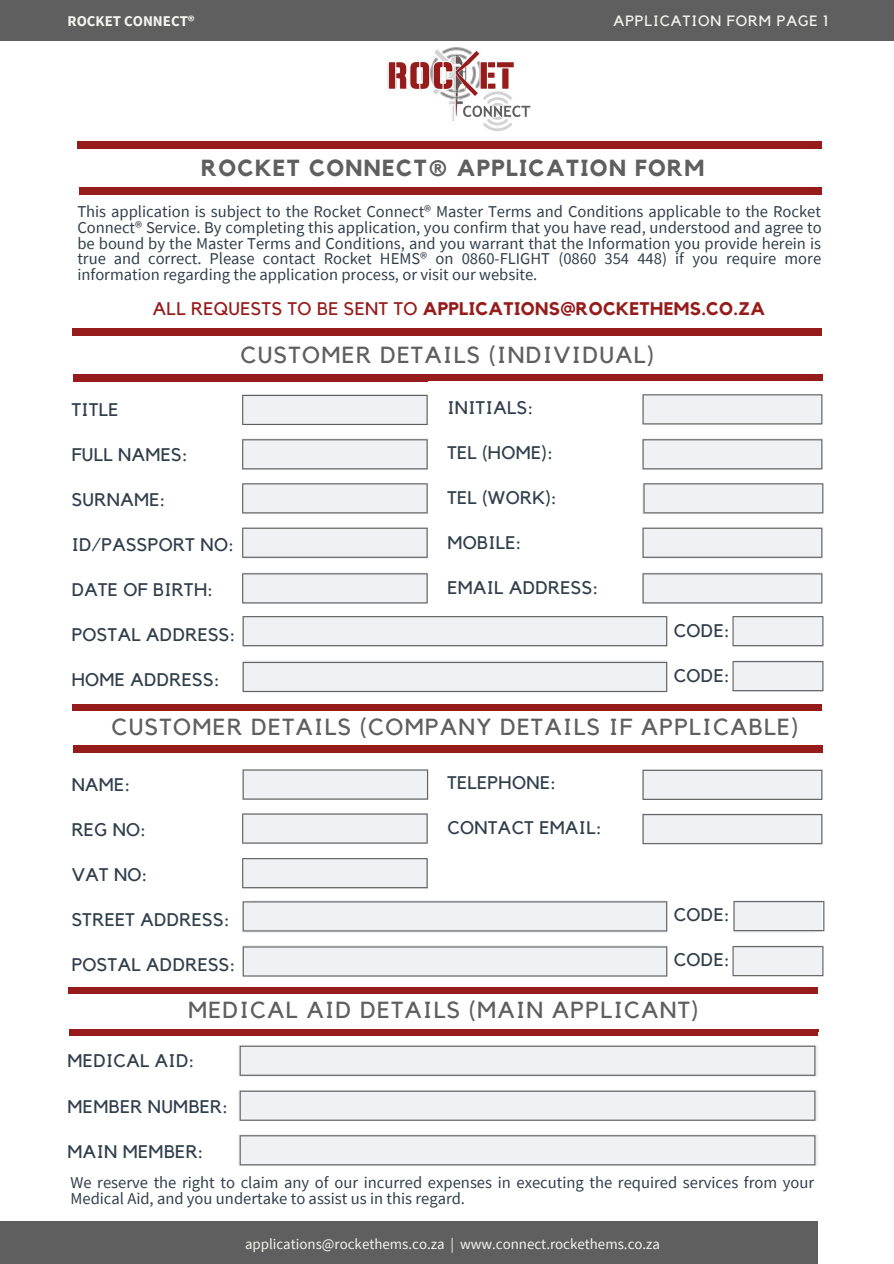
<style>
.page{position:relative;width:894px;height:1264px;background:#fff}
.page>*{position:absolute;margin:0;border:0;box-sizing:border-box;transform-origin:0 0}
.t1{font:23.25px "Kollektif";letter-spacing:.06em;color:#5f5f5f}
.t2{font:700 23.25px "Kollektif";letter-spacing:.06em;color:#5f5f5f}
.t3{font:18.15px "Kollektif";letter-spacing:.02em;color:#313f4c}
.t4{font:700 18.15px "Kollektif";letter-spacing:.02em;color:#961c1c}
.t5{font:16.5px/15.8px "Source Sans Pro";color:#313f4c;text-align:justify}
.t6{font:14.85px "Source Sans Pro";color:#f4f5ef}
.t7{font:14.85px "Kollektif";letter-spacing:.06em;color:#f4f5ef}
.t8{font:700 14.85px "Source Sans Pro";color:#f4f5ef}
.s1{font-weight:400}
</style>
<div class="page">
<div style="left:0;top:0;width:893px;height:40px;background:#5f5f5f"></div>
<div style="left:77px;top:141px;width:749px;height:7px;background:#961c1c"></div>
<div style="left:79px;top:188px;width:749px;height:7px;background:#961c1c"></div>
<div style="left:72px;top:328px;width:749px;height:7px;background:#961c1c"></div>
<div style="left:73px;top:374px;width:749px;height:7px;background:#961c1c"></div>
<div style="left:0;top:1221px;width:893px;height:42px;background:#5f5f5f"></div>
<div style="left:642px;top:438px;width:251px;height:31px;background:#eff1f4"></div>
<div style="left:642px;top:572px;width:251px;height:31px;background:#eff1f4"></div>
<div style="left:821px;top:381px;width:72px;height:235px;background:#fff"></div>
<div style="left:249px;top:660px;width:572px;height:31px;background:#dfe1e4"></div>
<div style="left:667px;top:612px;width:66px;height:99px;background:#fff"></div>
<svg style="left:242px;top:931px;width:572px;height:1px"></svg>
<div style="left:72px;top:704px;width:749px;height:7px;background:#961c1c"></div>
<div style="left:73px;top:745px;width:749px;height:7px;background:#961c1c"></div>
<div style="left:642px;top:813px;width:251px;height:30px;background:#eff1f4"></div>
<div style="left:821px;top:756px;width:72px;height:235px;background:#fff"></div>
<div style="left:249px;top:900px;width:572px;height:31px;background:#eff1f4"></div>
<div style="left:249px;top:945px;width:572px;height:30px;background:#eff1f4"></div>
<div style="left:667px;top:888px;width:66px;height:99px;background:#fff"></div>
<div style="left:822px;top:74px;width:71px;height:235px;background:#fff"></div>
<img style="left:387px;top:47px;width:144px;height:84px">
<svg style="left:238px;top:1045px;width:400px;height:31px"></svg>
<div style="left:238px;top:1134px;width:572px;height:30px;background:#eff1f4"></div>
<div style="left:68px;top:987px;width:749px;height:6px;background:#961c1c"></div>
<div style="left:69px;top:1029px;width:749px;height:6px;background:#961c1c"></div>
<svg style="left:638px;top:1045px;width:179px;height:31px"></svg>
<div style="left:638px;top:1134px;width:255px;height:30px;background:linear-gradient(to bottom,#eff1f4,#eff1f4)"></div>
<div style="left:817px;top:1032px;width:76px;height:231px;background:#fff"></div>
<svg style="left:242px;top:395px;width:185px;height:30px"></svg>
<svg style="left:242px;top:439px;width:185px;height:30px"></svg>
<svg style="left:242px;top:483px;width:185px;height:30px"></svg>
<svg style="left:242px;top:527px;width:185px;height:31px"></svg>
<svg style="left:242px;top:573px;width:185px;height:30px"></svg>
<svg style="left:242px;top:616px;width:425px;height:30px"></svg>
<svg style="left:642px;top:394px;width:180px;height:30px"></svg>
<svg style="left:642px;top:439px;width:180px;height:30px"></svg>
<svg style="left:643px;top:483px;width:180px;height:30px"></svg>
<svg style="left:642px;top:527px;width:180px;height:31px"></svg>
<svg style="left:642px;top:573px;width:180px;height:30px"></svg>
<svg style="left:242px;top:662px;width:425px;height:30px"></svg>
<svg style="left:732px;top:616px;width:91px;height:30px"></svg>
<svg style="left:732px;top:661px;width:91px;height:30px"></svg>
<svg style="left:242px;top:769px;width:186px;height:30px"></svg>
<svg style="left:242px;top:813px;width:185px;height:30px"></svg>
<svg style="left:242px;top:858px;width:185px;height:30px"></svg>
<svg style="left:642px;top:769px;width:180px;height:31px"></svg>
<svg style="left:642px;top:814px;width:180px;height:30px"></svg>
<svg style="left:242px;top:901px;width:425px;height:30px"></svg>
<svg style="left:242px;top:946px;width:425px;height:30px"></svg>
<svg style="left:733px;top:901px;width:91px;height:30px"></svg>
<svg style="left:732px;top:946px;width:91px;height:30px"></svg>
<svg style="left:239px;top:1045px;width:576px;height:30px"></svg>
<svg style="left:239px;top:1090px;width:576px;height:30px"></svg>
<svg style="left:239px;top:1135px;width:576px;height:30px"></svg>
<p class="t8" style="left:68px;top:12px;width:129px">ROCKET CONNECT®</p>
<p class="t7" style="left:613px;top:14px;width:216px">APPLICATION FORM PAGE 1</p>
<p class="t2" style="left:201px;top:157px;width:504px">ROCKET CONNECT® APPLICATION FORM</p>
<p class="t5" style="left:77px;top:203px;width:745px">This application is subject to the Rocket Connect® Master Terms and Conditions applicable to the Rocket Connect® Service. By completing this application, you confirm that you have read, understood and agree to be bound by the Master Terms and Conditions, and you warrant that the Information you provide herein is true and correct. Please contact Rocket HEMS® on 0860-FLIGHT (0860 354 448) if you require more information regarding the application process, or visit our website.</p>
<p class="t4" style="left:153px;top:300px;width:613px"><span class="s1">ALL REQUESTS TO BE SENT TO</span> APPLICATIONS@ROCKETHEMS.CO.ZA</p>
<p class="t1" style="left:240px;top:344px;width:415px">CUSTOMER DETAILS (INDIVIDUAL)</p>
<p class="t3" style="left:72px;top:401px;width:48px">TITLE</p>
<p class="t3" style="left:72px;top:446px;width:117px">FULL NAMES:</p>
<p class="t3" style="left:72px;top:491px;width:95px">SURNAME:</p>
<p class="t3" style="left:72px;top:536px;width:164px">ID/PASSPORT NO:</p>
<p class="t3" style="left:72px;top:581px;width:143px">DATE OF BIRTH:</p>
<p class="t3" style="left:72px;top:626px;width:165px">POSTAL ADDRESS:</p>
<p class="t3" style="left:72px;top:671px;width:149px">HOME ADDRESS:</p>
<p class="t3" style="left:447px;top:399px;width:87px">INITIALS:</p>
<p class="t3" style="left:447px;top:444px;width:107px">TEL (HOME):</p>
<p class="t3" style="left:447px;top:489px;width:111px">TEL (WORK):</p>
<p class="t3" style="left:447px;top:534px;width:76px">MOBILE:</p>
<p class="t3" style="left:447px;top:579px;width:152px">EMAIL ADDRESS:</p>
<p class="t3" style="left:673px;top:622px;width:57px">CODE:</p>
<p class="t3" style="left:673px;top:667px;width:57px">CODE:</p>
<p class="t1" style="left:111px;top:716px;width:688px">CUSTOMER DETAILS (COMPANY DETAILS IF APPLICABLE)</p>
<p class="t3" style="left:447px;top:774px;width:110px">TELEPHONE:</p>
<p class="t3" style="left:447px;top:819px;width:156px">CONTACT EMAIL:</p>
<p class="t3" style="left:72px;top:776px;width:60px">NAME:</p>
<p class="t3" style="left:72px;top:821px;width:76px">REG NO:</p>
<p class="t3" style="left:72px;top:866px;width:77px">VAT NO:</p>
<p class="t3" style="left:72px;top:911px;width:159px">STREET ADDRESS:</p>
<p class="t3" style="left:72px;top:956px;width:165px">POSTAL ADDRESS:</p>
<p class="t1" style="left:188px;top:999px;width:512px">MEDICAL AID DETAILS (MAIN APPLICANT)</p>
<p class="t3" style="left:673px;top:906px;width:57px">CODE:</p>
<p class="t3" style="left:673px;top:951px;width:57px">CODE:</p>
<p class="t3" style="left:68px;top:1052px;width:128px">MEDICAL AID:</p>
<p class="t3" style="left:68px;top:1097px;width:162px">MEMBER NUMBER:</p>
<p class="t3" style="left:68px;top:1142px;width:137px">MAIN MEMBER:</p>
<p class="t5" style="left:70px;top:1174px;width:745px">We reserve the right to claim any of our incurred expenses in executing the required services from your<br>Medical Aid, and you undertake to assist us in this regard.</p>
<p class="t6" style="left:245px;top:1234px;width:416px">applications@rockethems.co.za | www.connect.rockethems.co.za</p>
</div>
